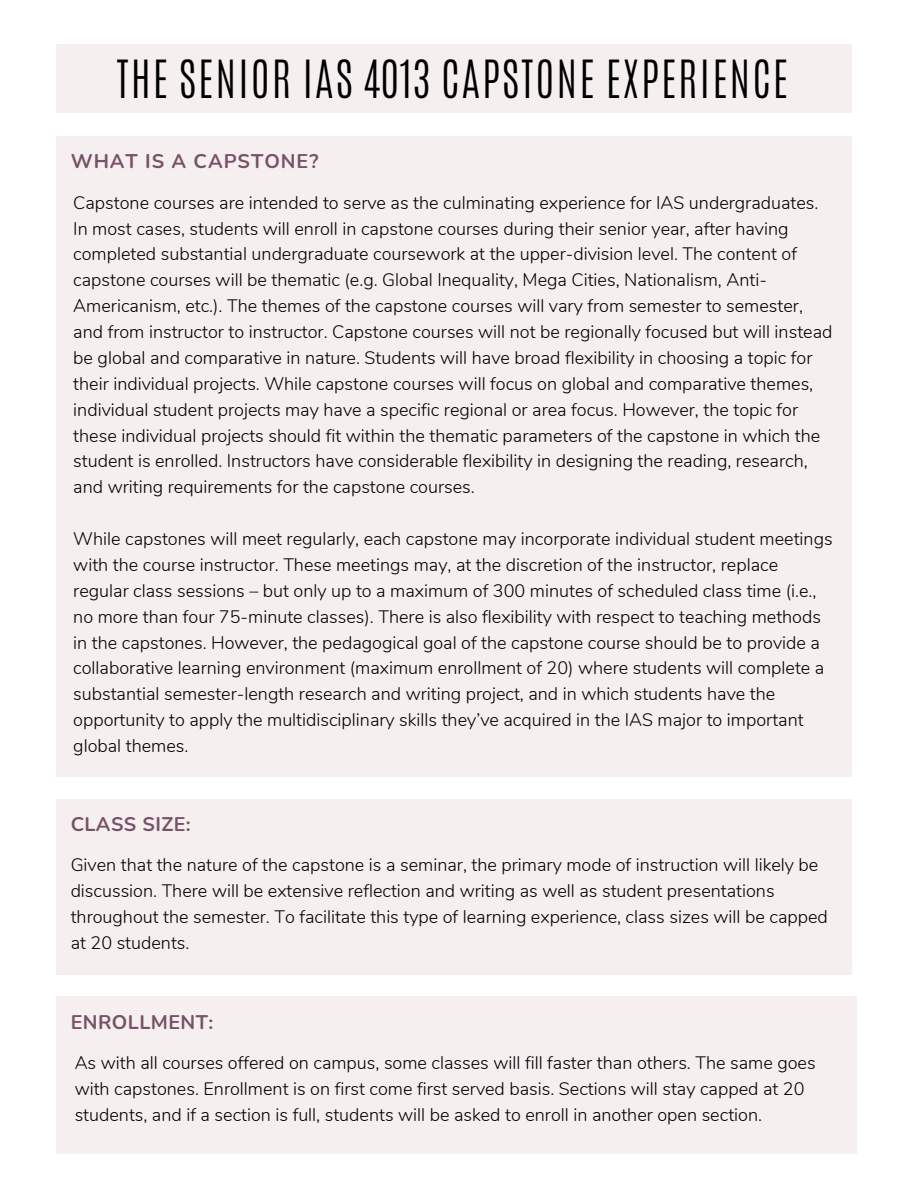
<style>
.page{position:relative;width:918px;height:1188px;background:#fff}
.page>*{position:absolute;margin:0;border:0;box-sizing:border-box;transform-origin:0 0}
.t1{font:300 43.95px "Antonio";letter-spacing:.045em;color:#000}
.t2{font:700 19.8px "Nunito";letter-spacing:.02em;color:#785267}
.t3{font:700 19.8px "Nunito";letter-spacing:.05em;color:#785267}
.t4{font:300 18px/25.8px "Nunito";color:#000}
</style>
<div class="page">
<div style="left:56px;top:799px;width:796px;height:175px;background:#f2e9e9"></div>
<div style="left:56px;top:44px;width:796px;height:69px;background:#f2e9e9"></div>
<div style="left:56px;top:136px;width:796px;height:641px;background:#f2e9e9"></div>
<div style="left:56px;top:996px;width:801px;height:158px;background:#f2e9e9"></div>
<p class="t1" style="left:116px;top:48px;width:673px">THE SENIOR IAS 4013 CAPSTONE EXPERIENCE</p>
<p class="t3" style="left:71px;top:148px;width:249px">WHAT IS A CAPSTONE?</p>
<p class="t4" style="left:73px;top:190px;width:761px">Capstone courses are intended to serve as the culminating experience for IAS undergraduates.<br>In most cases, students will enroll in capstone courses during their senior year, after having completed substantial undergraduate coursework at the upper-division level. The content of capstone courses will be thematic (e.g. Global Inequality, Mega Cities, Nationalism, Anti-Americanism, etc.). The themes of the capstone courses will vary from semester to semester, and from instructor to instructor. Capstone courses will not be regionally focused but will instead be global and comparative in nature. Students will have broad flexibility in choosing a topic for their individual projects. While capstone courses will focus on global and comparative themes, individual student projects may have a specific regional or area focus. However, the topic for these individual projects should fit within the thematic parameters of the capstone in which the student is enrolled. Instructors have considerable flexibility in designing the reading, research, and writing requirements for the capstone courses.</p>
<h2 class="t4" style="left:73px;top:526px;width:761px">While capstones will meet regularly, each capstone may incorporate individual student meetings with the course instructor. These meetings may, at the discretion of the instructor, replace regular class sessions – but only up to a maximum of 300 minutes of scheduled class time (i.e., no more than four 75-minute classes). There is also flexibility with respect to teaching methods in the capstones. However, the pedagogical goal of the capstone course should be to provide a collaborative learning environment (maximum enrollment of 20) where students will complete a substantial semester-length research and writing project, and in which students have the opportunity to apply the multidisciplinary skills they’ve acquired in the IAS major to important global themes.</h2>
<h1 class="t2" style="left:71px;top:811px;width:122px">CLASS SIZE:</h1>
<h2 class="t4" style="left:71px;top:853px;width:759px">Given that the nature of the capstone is a seminar, the primary mode of instruction will likely be discussion. There will be extensive reflection and writing as well as student presentations throughout the semester. To facilitate this type of learning experience, class sizes will be capped at 20 students.</h2>
<h2 class="t2" style="left:71px;top:1009px;width:144px">ENROLLMENT:</h2>
<p class="t4" style="left:75px;top:1051px;width:743px">As with all courses offered on campus, some classes will fill faster than others. The same goes with capstones. Enrollment is on first come first served basis. Sections will stay capped at 20 students, and if a section is full, students will be asked to enroll in another open section.</p>
</div>
